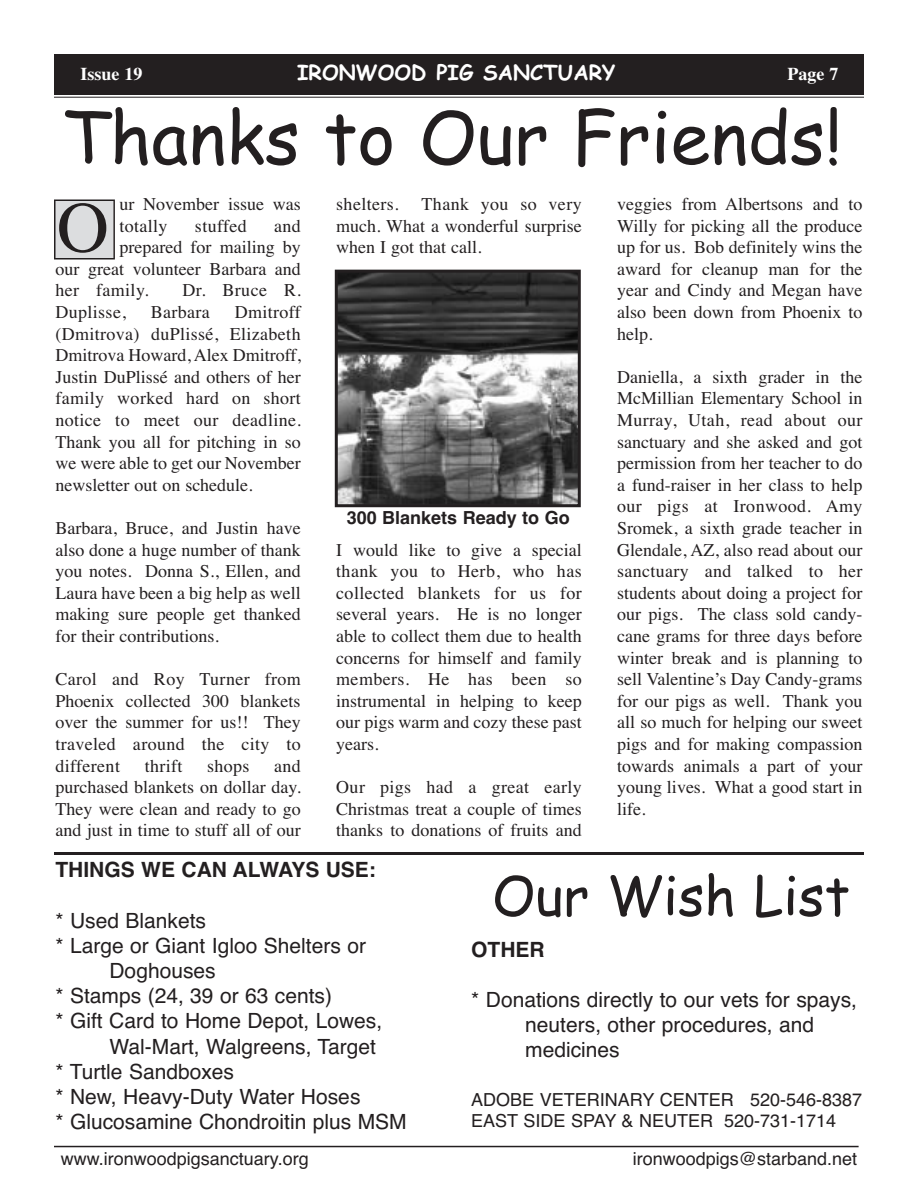
<style>
.page{position:relative;width:918px;height:1188px;background:#fff}
.page>*{position:absolute;margin:0;border:0;box-sizing:border-box;transform-origin:0 0}
.t1{font:72px "Comic Sans MS";color:#231f20}
.t2{font:72px "Times";color:#231f20}
.t3{font:54px "Comic Sans MS";color:#231f20}
.t4{font:21px/25.2px "Helvetica";color:#231f20}
.t5{font:700 21px "Helvetica";color:#231f20}
.t6{font:700 21px "Comic Sans MS";color:#fff}
.t7{font:18px/21.6px "Times";color:#231f20;text-align:justify}
.t8{font:18px/21.6px "Helvetica";color:#231f20}
.t9{font:18px "Times";letter-spacing:.02em;color:#231f20}
.t10{font:700 18px "Helvetica";color:#231f20}
.t11{font:700 18px "Times";color:#fff}
</style>
<div class="page">
<div style="left:54px;top:54px;width:810px;height:40px;background:#231f20"></div>
<hr style="left:54px;top:97px;width:810px;height:1px;background:#231f20">
<hr style="left:54px;top:1146px;width:805px;height:1px;background:#231f20">
<div style="left:56px;top:201px;width:57px;height:57px;background:#dcdddf"></div>
<div style="left:54px;top:200px;width:61px;height:60px;border:2px solid #231f20"></div>
<hr style="left:54px;top:852px;width:810px;height:3px;background:#231f20">
<img style="left:339px;top:274px;width:238px;height:229px">
<div style="left:335px;top:270px;width:246px;height:237px;border:3px solid #231f20"></div>
<p class="t11" style="left:80px;top:63px;width:63px">Issue 19</p>
<p class="t6" style="left:297px;top:60px;width:320px">IRONWOOD PIG SANCTUARY</p>
<p class="t11" style="left:788px;top:63px;width:52px">Page 7</p>
<h1 class="t1" style="left:61px;top:96px;width:783px">Thanks to Our Friends!</h1>
<h1 class="t2" style="left:57px;top:185px;width:53px">O</h1>
<p class="t9" style="left:336px;top:193px;width:64px">shelters.</p>
<p class="t7" style="left:617px;top:193px;width:247px">veggies from Albertsons and to Willy for picking all the produce up for us. Bob definitely wins the award for cleanup man for the year and Cindy and Megan have also been down from Phoenix to help.</p>
<p class="t7" style="left:617px;top:366px;width:247px">Daniella, a sixth grader in the McMillian Elementary School in Murray, Utah, read about our sanctuary and she asked and got permission from her teacher to do a fund-raiser in her class to help our pigs at Ironwood. Amy Sromek, a sixth grade teacher in Glendale, AZ, also read about our sanctuary and talked to her students about doing a project for our pigs. The class sold candy&shy;cane grams for three days before winter break and is planning to sell Valentine’s Day Candy-grams for our pigs as well. Thank you all so much for helping our sweet pigs and for making compassion towards animals a part of your young lives. What a good start in life.</p>
<p class="t7" style="left:119px;top:193px;width:183px">ur November issue was totally</p>
<p class="t7" style="left:336px;top:193px;width:247px;text-indent:85px">Thank you so very much. What a wonderful surprise when I got that call.</p>
<p class="t9" style="left:195px;top:215px;width:53px">stuffed</p>
<p class="t7" style="left:274px;top:215px;width:28px">and</p>
<p class="t7" style="left:119px;top:236px;width:183px">prepared for mailing by</p>
<p class="t7" style="left:56px;top:258px;width:247px">our great volunteer Barbara and</p>
<p class="t9" style="left:56px;top:280px;width:95px">her family.</p>
<p class="t7" style="left:182px;top:279px;width:120px">Dr. Bruce R.</p>
<p class="t9" style="left:56px;top:301px;width:72px">Duplisse,</p>
<p class="t9" style="left:151px;top:301px;width:61px">Barbara</p>
<p class="t7" style="left:56px;top:301px;width:247px;text-indent:179px">Dmitroff (Dmitrova) duPlissé, Elizabeth Dmitrova Howard, Alex Dmitroff, Justin DuPlissé and others of her family worked hard on short notice to meet our deadline.<br>Thank you all for pitching in so we were able to get our November newsletter out on schedule.</p>
<p class="t7" style="left:56px;top:517px;width:247px">Barbara, Bruce, and Justin have also done a huge number of thank you notes. Donna S., Ellen, and Laura have been a big help as well making sure people get thanked for their contributions.</p>
<p class="t7" style="left:56px;top:668px;width:247px">Carol and Roy Turner from Phoenix collected 300 blankets over the summer for us!! They traveled around the city to different</p>
<p class="t10" style="left:347px;top:507px;width:225px">300 Blankets Ready to Go</p>
<p class="t7" style="left:336px;top:539px;width:247px">I would like to give a special thank you to Herb, who has collected blankets for us for several years. He is no longer able to collect them due to health concerns for himself and family members. He has been so instrumental in helping to keep our pigs warm and cozy these past years.</p>
<p class="t7" style="left:336px;top:776px;width:247px">Our pigs had a great early Christmas treat a couple of times thanks to donations of fruits and</p>
<p class="t7" style="left:56px;top:755px;width:247px;text-indent:219px">and purchased blankets on dollar day.<br>They were clean and ready to go and just in time to stuff all of our</p>
<p class="t7" style="left:145px;top:755px;width:39px">thrift</p>
<p class="t7" style="left:207px;top:755px;width:44px">shops</p>
<p class="t5" style="left:56px;top:858px;width:322px">THINGS WE CAN ALWAYS USE:</p>
<p class="t4" style="left:56px;top:908px;width:152px">* Used Blankets</p>
<p class="t4" style="left:56px;top:933px;width:312px">* Large or Giant Igloo Shelters or</p>
<p class="t4" style="left:110px;top:958px;width:108px">Doghouses</p>
<p class="t4" style="left:56px;top:983px;width:278px">* Stamps (24, 39 or 63 cents)</p>
<p class="t4" style="left:56px;top:1008px;width:328px">* Gift Card to Home Depot, Lowes,</p>
<p class="t4" style="left:110px;top:1034px;width:268px">Wal-Mart, Walgreens, Target</p>
<p class="t4" style="left:56px;top:1059px;width:180px">* Turtle Sandboxes</p>
<p class="t4" style="left:56px;top:1084px;width:307px">* New, Heavy-Duty Water Hoses</p>
<p class="t4" style="left:56px;top:1109px;width:353px">* Glucosamine Chondroitin plus MSM</p>
<h2 class="t3" style="left:492px;top:865px;width:360px">Our Wish List</h2>
<p class="t5" style="left:471px;top:937px;width:75px">OTHER</p>
<p class="t4" style="left:525px;top:987px;width:333px;text-indent:-54px">* Donations directly to our vets for spays, neuters, other procedures, and medicines</p>
<p class="t8" style="left:471px;top:1089px;width:392px">ADOBE VETERINARY CENTER 520-546-8387<br>EAST SIDE SPAY &amp; NEUTER 520-731-1714</p>
<p class="t8" style="left:61px;top:1148px;width:249px">www.ironwoodpigsanctuary.org</p>
<p class="t8" style="left:633px;top:1148px;width:226px">ironwoodpigs@starband.net</p>
</div>
